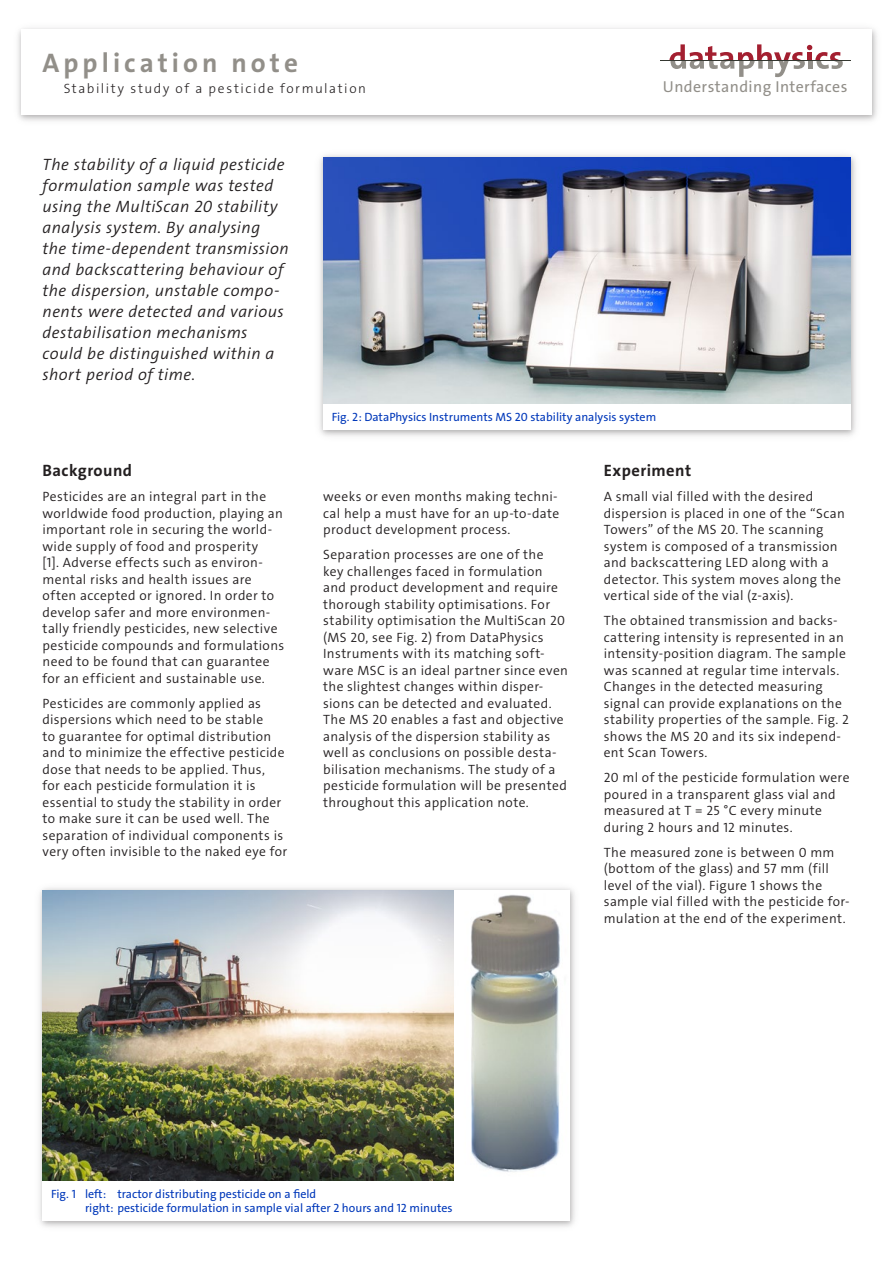
<style>
.page{position:relative;width:893px;height:1263px;background:#fff}
.page>*{position:absolute;margin:0;border:0;box-sizing:border-box;transform-origin:0 0}
.Heading_GB{font:27px "The Sans LP7 Bld";letter-spacing:.15em;color:#928f89}
.Text_GB{font:16.5px/21px "The Sans LP4 Se Lig IT";letter-spacing:.03em;color:#231f20}
.Text_GB-2{font:16.5px "The Sans LP7 Bld";letter-spacing:.025em;color:#231f20}
.t1{font:15.9px "The Sans LP5 Plain";letter-spacing:.025em;color:#928f89}
.Text_GB-3{font:13.5px/16.5px "The Sans LP4 Se Lig";letter-spacing:.025em;color:#231f20}
.t2{font:13.5px "The Sans LP3 Lig";letter-spacing:.115em;color:#231f20}
.Caption_GB{font:12px/14.4px "The Sans LP5 Plain";color:#0038ba}
</style>
<div class="page">
<div style="left:17px;top:26px;width:861px;height:96px;background:#231f20;opacity:.26"></div>
<div style="left:21px;top:30px;width:851px;height:85px;background:#fff"></div>
<div style="left:318px;top:153px;width:539px;height:284px;background:#231f20;opacity:.26"></div>
<div style="left:323px;top:157px;width:527px;height:273px;background:#fff"></div>
<div style="left:38px;top:886px;width:538px;height:342px;background:#231f20;opacity:.26"></div>
<div style="left:43px;top:890px;width:527px;height:330px;background:#fff"></div>
<svg style="left:669px;top:44px;width:174px;height:33px"></svg>
<hr style="left:660px;top:60px;width:190px;height:1px;background:#353831">
<img style="left:323px;top:157px;width:527px;height:247px">
<img style="left:43px;top:890px;width:517px;height:290px">
<p class="Heading_GB" style="left:43px;top:46px;width:257px">Application note</p>
<p class="t2" style="left:64px;top:79px;width:304px">Stability study of a pesticide formulation</p>
<p class="Text_GB" style="left:43px;top:154px;width:248px">The stability of a liquid pesticide formulation sample was tested using the MultiScan 20 stability analysis system. By analysing<br>the time-dependent transmission and backscattering behaviour of the dispersion, unstable compo&shy;nents were detected and various destabilisation mechanisms could be distinguished within a short period of time.</p>
<p class="t1" style="left:663px;top:76px;width:186px">Understanding Interfaces</p>
<p class="Text_GB-2" style="left:43px;top:460px;width:91px">Background</p>
<p class="Text_GB-3" style="left:43px;top:488px;width:243px">Pesticides are an integral part in the worldwide food production, playing an important role in securing the world&shy;wide supply of food and prosperity<br>[1]. Adverse effects such as environ&shy;mental risks and health issues are often accepted or ignored. In order to develop safer and more environmen&shy;tally friendly pesticides, new selective pesticide compounds and formulations need to be found that can guarantee for an efficient and sustainable use.</p>
<p class="Text_GB-3" style="left:43px;top:695px;width:246px">Pesticides are commonly applied as dispersions which need to be stable<br>to guarantee for optimal distribution and to minimize the effective pesticide dose that needs to be applied. Thus,<br>for each pesticide formulation it is essential to study the stability in order to make sure it can be used well. The separation of individual components is very often invisible to the naked eye for</p>
<p class="Caption_GB" style="left:332px;top:410px;width:326px">Fig. 2: DataPhysics Instruments MS 20 stability analysis system</p>
<p class="Text_GB-2" style="left:604px;top:460px;width:89px">Experiment</p>
<p class="Text_GB-3" style="left:604px;top:488px;width:243px">A small vial filled with the desired dispersion is placed in one of the “Scan Towers” of the MS 20. The scanning system is composed of a transmission and backscattering LED along with a detector. This system moves along the vertical side of the vial (z-axis).</p>
<p class="Text_GB-3" style="left:604px;top:612px;width:247px">The obtained transmission and backs&shy;cattering intensity is represented in an intensity-position diagram. The sample was scanned at regular time intervals.<br>Changes in the detected measuring signal can provide explanations on the stability properties of the sample. Fig. 2 shows the MS 20 and its six independ&shy;ent Scan Towers.</p>
<p class="Text_GB-3" style="left:604px;top:769px;width:247px">20 ml of the pesticide formulation were poured in a transparent glass vial and measured at T = 25 °C every minute during 2 hours and 12 minutes.</p>
<p class="Text_GB-3" style="left:604px;top:844px;width:247px">The measured zone is between 0 mm (bottom of the glass) and 57 mm (fill level of the vial). Figure 1 shows the sample vial filled with the pesticide for&shy;mulation at the end of the experiment.</p>
<p class="Text_GB-3" style="left:323px;top:488px;width:238px">weeks or even months making techni&shy;cal help a must have for an up-to-date product development process.</p>
<p class="Text_GB-3" style="left:323px;top:546px;width:246px">Separation processes are one of the<br>key challenges faced in formulation and product development and require thorough stability optimisations. For stability optimisation the MultiScan 20 (MS 20, see Fig. 2) from DataPhysics Instruments with its matching soft&shy;ware MSC is an ideal partner since even the slightest changes within disper&shy;sions can be detected and evaluated.<br>The MS 20 enables a fast and objective analysis of the dispersion stability as well as conclusions on possible desta&shy;bilisation mechanisms. The study of a pesticide formulation will be presented throughout this application note.</p>
<p class="Caption_GB" style="left:85px;top:1186px;width:369px;text-indent:-34px">Fig. 1 left: tractor distributing pesticide on a field<br>right: pesticide formulation in sample vial after 2 hours and 12 minutes</p>
</div>
